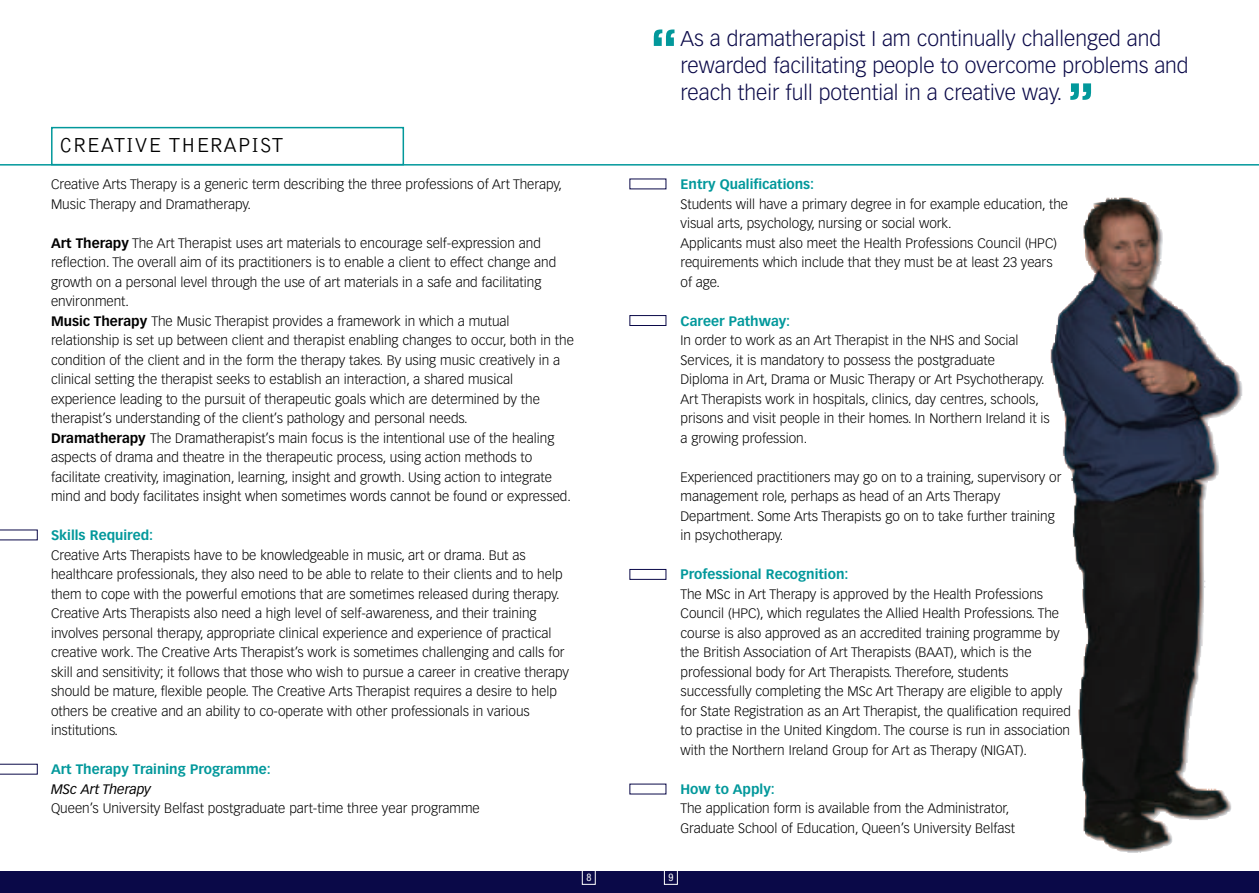
<style>
.page{position:relative;width:1259px;height:893px;background:#fff}
.page>*{position:absolute;margin:0;border:0;box-sizing:border-box;transform-origin:0 0}
.t1{font:600 63px "Eurostile";color:#02989b}
.t2{font:300 21px/27px "Vectora LH";color:#0a0948}
.t3{font:300 21px "Bell Gothic";color:#000}
.t4{font:300 13.5px/19.5px "Vectora LH";color:#000}
.t5{font:700 13.5px "Vectora LH";color:#02989b}
.t6{font:italic 13.5px "Vectora LH";color:#000}
.t7{font:condensed 10.5px "Helvetica Neue";color:#fff}
.s1{font-weight:700}
</style>
<div class="page">
<div style="left:0;top:871px;width:1259px;height:22px;background:#0a0948"></div>
<div style="left:629px;top:315px;width:37px;height:11px;border:1px solid #0a0948"></div>
<div style="left:629px;top:569px;width:37px;height:11px;border:1px solid #0a0948"></div>
<div style="left:664px;top:866px;width:14px;height:19px;border:1px solid #fff"></div>
<hr style="left:0;top:164px;width:1259px;height:2px;background:#02989b">
<div style="left:51px;top:127px;width:353px;height:38px;border:2px solid #02989b"></div>
<div style="left:582px;top:866px;width:13px;height:19px;border:1px solid #fff"></div>
<svg style="left:0;top:530px;width:38px;height:10px"></svg>
<svg style="left:0;top:764px;width:38px;height:10px"></svg>
<img style="left:1050px;top:197px;width:192px;height:656px">
<h2 class="t3" style="left:60px;top:138px;width:226px">CREATIVE THERAPIST</h2>
<p class="t4" style="left:51px;top:175px;width:512px">Creative Arts Therapy is a generic term describing the three professions of Art Therapy,<br>Music Therapy and Dramatherapy.</p>
<p class="t4" style="left:51px;top:234px;width:524px"><span class="s1">Art Therapy</span> The Art Therapist uses art materials to encourage self-expression and reflection. The overall aim of its practitioners is to enable a client to effect change and growth on a personal level through the use of art materials in a safe and facilitating environment.<br><span class="s1">Music Therapy</span> The Music Therapist provides a framework in which a mutual relationship is set up between client and therapist enabling changes to occur, both in the condition of the client and in the form the therapy takes. By using music creatively in a clinical setting the therapist seeks to establish an interaction, a shared musical experience leading to the pursuit of therapeutic goals which are determined by the therapist’s understanding of the client’s pathology and personal needs.<br><span class="s1">Dramatherapy</span> The Dramatherapist’s main focus is the intentional use of the healing aspects of drama and theatre in the therapeutic process, using action methods to facilitate creativity, imagination, learning, insight and growth. Using action to integrate mind and body facilitates insight when sometimes words cannot be found or expressed.</p>
<p class="t5" style="left:51px;top:530px;width:104px">Skills Required:</p>
<p class="t4" style="left:51px;top:546px;width:519px">Creative Arts Therapists have to be knowledgeable in music, art or drama. But as healthcare professionals, they also need to be able to relate to their clients and to help them to cope with the powerful emotions that are sometimes released during therapy.<br>Creative Arts Therapists also need a high level of self-awareness, and their training involves personal therapy, appropriate clinical experience and experience of practical creative work. The Creative Arts Therapist’s work is sometimes challenging and calls for skill and sensitivity; it follows that those who wish to pursue a career in creative therapy should be mature, flexible people. The Creative Arts Therapist requires a desire to help others be creative and an ability to co-operate with other professionals in various institutions.</p>
<p class="t5" style="left:51px;top:764px;width:221px">Art Therapy Training Programme:</p>
<p class="t6" style="left:51px;top:783px;width:101px">MSc Art Therapy</p>
<p class="t4" style="left:51px;top:799px;width:430px">Queen’s University Belfast postgraduate part-time three year programme</p>
<p class="t7" style="left:586px;top:874px;width:7px">8</p>
<h1 class="t1" style="left:651px;top:30px;width:28px">“</h1>
<h2 class="t2" style="left:680px;top:27px;width:509px">As a dramatherapist I am continually challenged and rewarded facilitating people to overcome problems and reach their full potential in a creative way.</h2>
<h1 class="t1" style="left:1067px;top:83px;width:28px">”</h1>
<p class="t5" style="left:680px;top:179px;width:135px">Entry Qualifications:</p>
<p class="t4" style="left:680px;top:195px;width:389px">Students will have a primary degree in for example education, the visual arts, psychology, nursing or social work.<br>Applicants must also meet the Health Professions Council (HPC) requirements which include that they must be at least 23 years<br>of age.</p>
<p class="t5" style="left:680px;top:315px;width:111px">Career Pathway:</p>
<p class="t4" style="left:680px;top:331px;width:371px">In order to work as an Art Therapist in the NHS and Social Services, it is mandatory to possess the postgraduate<br>Diploma in Art, Drama or Music Therapy or Art Psychotherapy.<br>Art Therapists work in hospitals, clinics, day centres, schools, prisons and visit people in their homes. In Northern Ireland it is a growing profession.</p>
<p class="t4" style="left:680px;top:468px;width:382px">Experienced practitioners may go on to a training, supervisory or management role, perhaps as head of an Arts Therapy Department. Some Arts Therapists go on to take further training in psychotherapy.</p>
<p class="t5" style="left:680px;top:569px;width:169px">Professional Recognition:</p>
<p class="t4" style="left:680px;top:585px;width:392px">The MSc in Art Therapy is approved by the Health Professions Council (HPC), which regulates the Allied Health Professions. The course is also approved as an accredited training programme by the British Association of Art Therapists (BAAT), which is the professional body for Art Therapists. Therefore, students successfully completing the MSc Art Therapy are eligible to apply for State Registration as an Art Therapist, the qualification required to practise in the United Kingdom. The course is run in association with the Northern Ireland Group for Art as Therapy (NIGAT).</p>
<p class="t5" style="left:680px;top:783px;width:96px">How to Apply:</p>
<p class="t4" style="left:680px;top:799px;width:336px">The application form is available from the Administrator,<br>Graduate School of Education, Queen’s University Belfast</p>
<p class="t7" style="left:668px;top:874px;width:7px">9</p>
</div>
